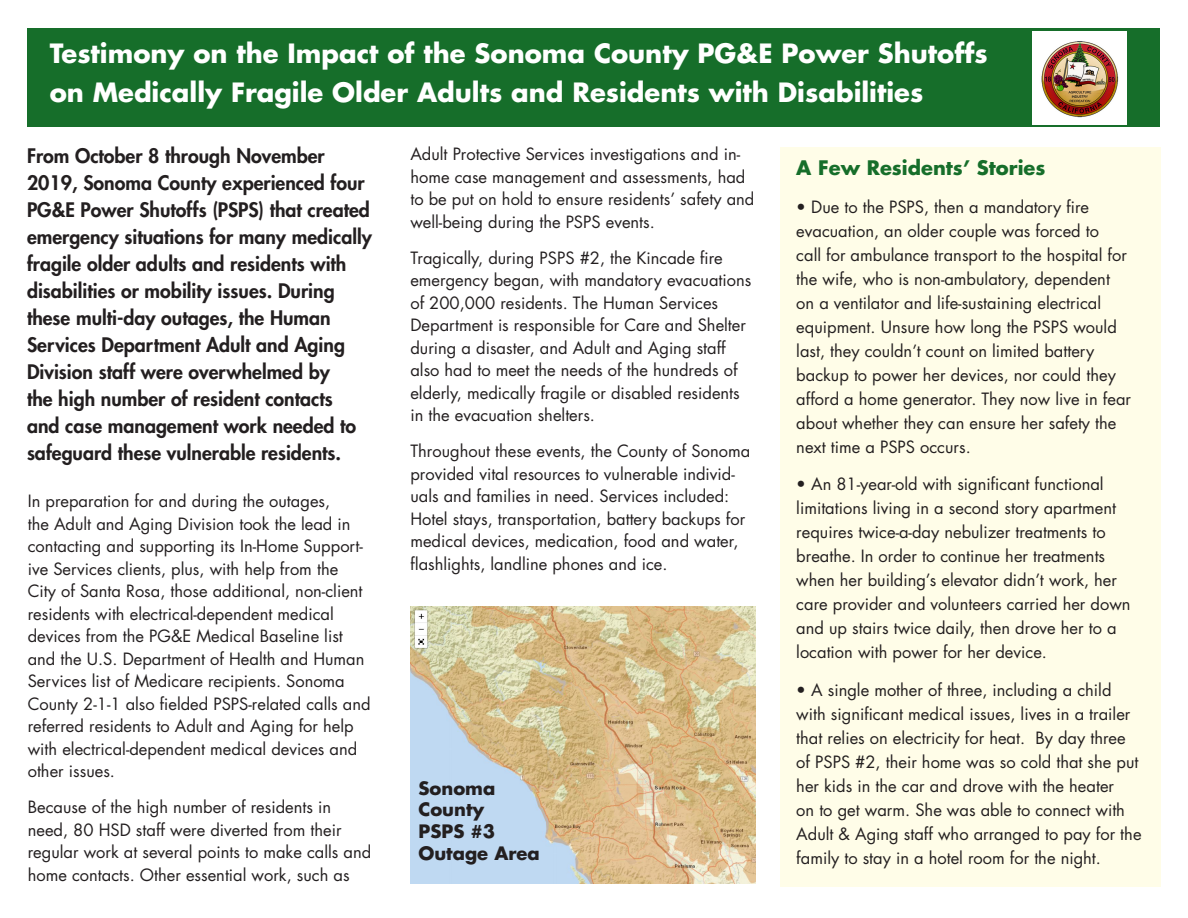
<style>
.page{position:relative;width:1188px;height:918px;background:#fff}
.page>*{position:absolute;margin:0;border:0;box-sizing:border-box;transform-origin:0 0}
.t1{font:700 25.8px/39px "Futura Std";color:#fff}
.t2{font:800 19.5px/27px "Futura Std";color:#231f20}
.t3{font:700 19.5px "Futura Std";color:#166e2a}
.t4{font:700 18px/21.6px "Futura Std";color:#231f20}
.t5{font:16.5px/22.5px "Futura Std";color:#231f20}
</style>
<div class="page">
<div style="left:780px;top:147px;width:380px;height:739px;background:#fffde8"></div>
<div style="left:28px;top:28px;width:1132px;height:98px;background:#166e2a"></div>
<img style="left:1033px;top:31px;width:93px;height:94px">
<img style="left:410px;top:606px;width:346px;height:277px">
<p class="t1" style="left:50px;top:33px;width:940px">Testimony on the Impact of the Sonoma County PG&amp;E Power Shutoffs on Medically Fragile Older Adults and Residents with Disabilities</p>
<p class="t2" style="left:27px;top:142px;width:346px">From October 8 through November 2019, Sonoma County experienced four PG&amp;E Power Shutoffs (PSPS) that created emergency situations for many medically fragile older adults and residents with disabilities or mobility issues. During these multi-day outages, the Human Services Department Adult and Aging Division staff were overwhelmed by<br>the high number of resident contacts<br>and case management work needed to safeguard these vulnerable residents.</p>
<p class="t5" style="left:28px;top:490px;width:344px">In preparation for and during the outages,<br>the Adult and Aging Division took the lead in contacting and supporting its In-Home Support&shy;ive Services clients, plus, with help from the City of Santa Rosa, those additional, non-client residents with electrical-dependent medical devices from the PG&amp;E Medical Baseline list and the U.S. Department of Health and Human Services list of Medicare recipients. Sonoma County 2-1-1 also fielded PSPS-related calls and referred residents to Adult and Aging for help with electrical-dependent medical devices and other issues.</p>
<p class="t5" style="left:28px;top:796px;width:345px">Because of the high number of residents in need, 80 HSD staff were diverted from their regular work at several points to make calls and home contacts. Other essential work, such as</p>
<p class="t5" style="left:410px;top:143px;width:346px">Adult Protective Services investigations and in&shy;home case management and assessments, had to be put on hold to ensure residents’ safety and well-being during the PSPS events.</p>
<p class="t5" style="left:410px;top:247px;width:343px">Tragically, during PSPS #2, the Kincade fire emergency began, with mandatory evacuations of 200,000 residents. The Human Services Department is responsible for Care and Shelter during a disaster, and Adult and Aging staff also had to meet the needs of the hundreds of elderly, medically fragile or disabled residents in the evacuation shelters.</p>
<p class="t5" style="left:410px;top:440px;width:341px">Throughout these events, the County of Sonoma provided vital resources to vulnerable individ&shy;uals and families in need. Services included:<br>Hotel stays, transportation, battery backups for medical devices, medication, food and water, flashlights, landline phones and ice.</p>
<p class="t4" style="left:418px;top:777px;width:123px">Sonoma<br>County<br>PSPS #3<br>Outage Area</p>
<p class="t3" style="left:796px;top:155px;width:251px">A Few Residents’ Stories</p>
<p class="t5" style="left:796px;top:195px;width:336px;line-height:24px">• Due to the PSPS, then a mandatory fire evacuation, an older couple was forced to<br>call for ambulance transport to the hospital for the wife, who is non-ambulatory, dependent on a ventilator and life-sustaining electrical equipment. Unsure how long the PSPS would last, they couldn’t count on limited battery backup to power her devices, nor could they afford a home generator. They now live in fear about whether they can ensure her safety the next time a PSPS occurs.</p>
<p class="t5" style="left:796px;top:472px;width:336px;line-height:24px">• An 81-year-old with significant functional limitations living in a second story apartment requires twice-a-day nebulizer treatments to breathe. In order to continue her treatments when her building’s elevator didn’t work, her care provider and volunteers carried her down and up stairs twice daily, then drove her to a location with power for her device.</p>
<p class="t5" style="left:796px;top:678px;width:347px;line-height:24px">• A single mother of three, including a child with significant medical issues, lives in a trailer that relies on electricity for heat. By day three of PSPS #2, their home was so cold that she put her kids in the car and drove with the heater<br>on to get warm. She was able to connect with Adult &amp; Aging staff who arranged to pay for the family to stay in a hotel room for the night.</p>
</div>
